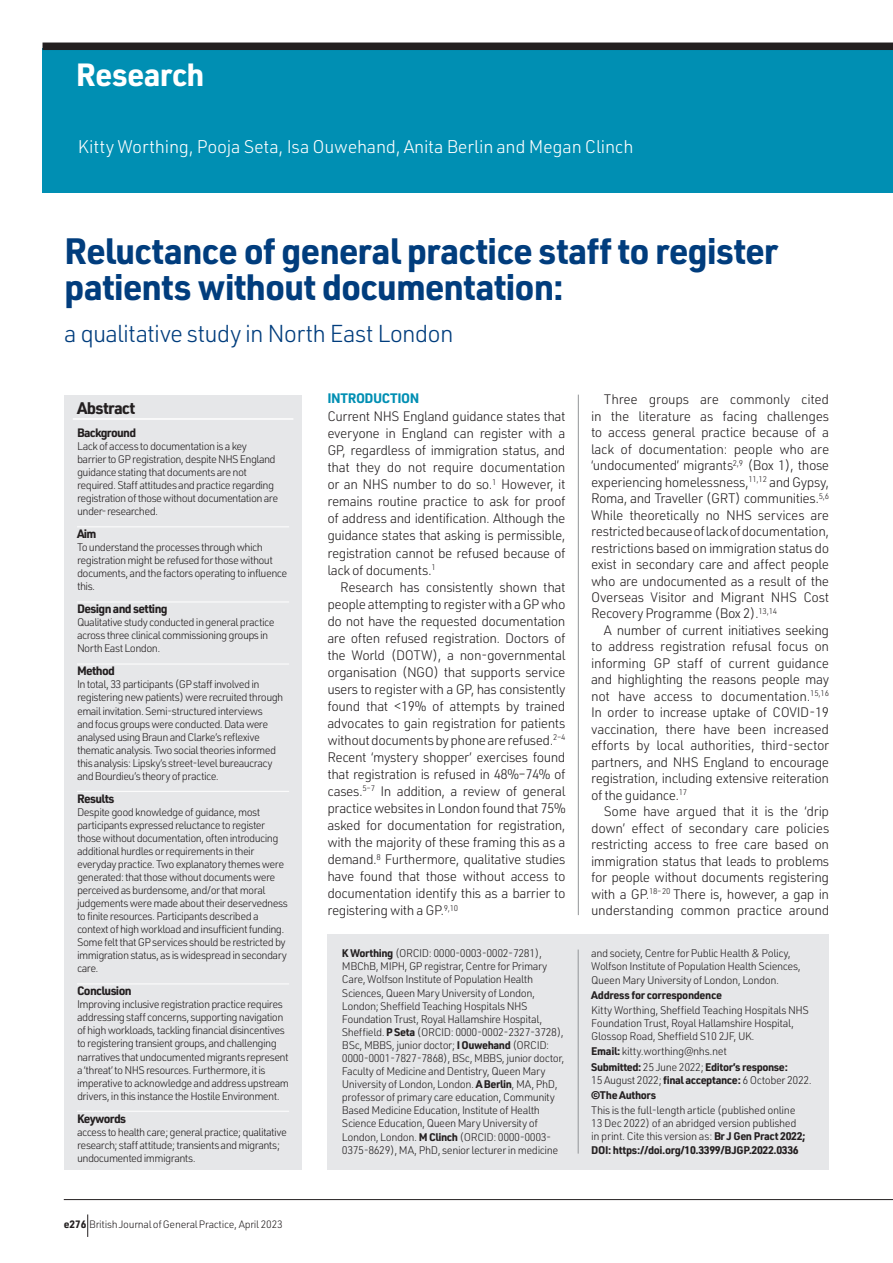
<style>
.page{position:relative;width:893px;height:1263px;background:#fff}
.page>*{position:absolute;margin:0;border:0;box-sizing:border-box;transform-origin:0 0}
.t1{font:700 36px/36px "URWDIN";letter-spacing:-.03em;color:#013d7d}
.t2{font:700 31.5px "URWDIN";letter-spacing:-.025em;color:#fff}
.t3{font:300 24px "URWDIN";letter-spacing:-.035em;color:#013d7d}
.t4{font:300 18px "URWDIN";letter-spacing:-.015em;color:#fff}
.t5{font:700 16.5px "URWDIN";letter-spacing:-.04em;color:#231f20}
.t6{font:300 13.5px/16.5px "URWDIN";letter-spacing:-.035em;color:#231f20;text-align:justify}
.t7{font:700 13.5px "URWDIN";letter-spacing:-.035em;color:#008fb3}
.t8{font:700 12px "URWDIN";letter-spacing:-.055em;color:#231f20}
.t9{font:300 10.8px/13px "URWDIN";letter-spacing:-.055em;color:#231f20}
.t10{font:300 10.8px/13px "URWDIN";letter-spacing:-.035em;color:#231f20}
.t11{font:700 10.8px/15.3px "URWDIN";letter-spacing:-.035em;color:#231f20}
.t12{font:300 10.5px "URWDIN";letter-spacing:-.025em;color:#231f20}
.s1{font-weight:700}
.s2{font-weight:300}
</style>
<div class="page">
<div style="left:43px;top:48px;width:850px;height:144px;background:#008fb3"></div>
<div style="left:43px;top:43px;width:850px;height:7px;background:#231f20"></div>
<hr style="left:578px;top:395px;width:1px;height:520px;background:#939598">
<div style="left:64px;top:395px;width:238px;height:774px;background:#e6e7e9"></div>
<hr style="left:73px;top:418px;width:220px;height:2px;background:#fff">
<hr style="left:77px;top:526px;width:212px;height:1px;background:#fff">
<hr style="left:77px;top:602px;width:212px;height:1px;background:#fff">
<hr style="left:77px;top:664px;width:212px;height:1px;background:#fff">
<hr style="left:77px;top:791px;width:212px;height:1px;background:#fff">
<hr style="left:77px;top:983px;width:212px;height:1px;background:#fff">
<hr style="left:77px;top:1111px;width:212px;height:1px;background:#fff">
<div style="left:327px;top:934px;width:502px;height:235px;background:#e6e7e9"></div>
<hr style="left:578px;top:949px;width:1px;height:204px;background:#939598">
<hr style="left:64px;top:1199px;width:829px;height:1px;background:#231f20">
<svg style="left:87px;top:1214px;width:1px;height:23px"></svg>
<h2 class="t2" style="left:76px;top:53px;width:130px">Research</h2>
<h3 class="t4" style="left:78px;top:135px;width:557px">Kitty Worthing, Pooja Seta, Isa Ouwehand, Anita Berlin and Megan Clinch</h3>
<h1 class="t1" style="left:64px;top:231px;width:715px">Reluctance of general practice staff to register patients without documentation:</h1>
<h3 class="t3" style="left:64px;top:318px;width:391px">a qualitative study in North East London</h3>
<h3 class="t5" style="left:77px;top:397px;width:60px">Abstract</h3>
<p class="t8" style="left:77px;top:424px;width:61px">Background</p>
<p class="t9" style="left:77px;top:439px;width:203px">Lack of access to documentation is a key barrier to GP registration, despite NHS England guidance stating that documents are not required. Staff attitudes and practice regarding registration of those without documentation are under- researched.</p>
<p class="t8" style="left:77px;top:526px;width:21px">Aim</p>
<p class="t9" style="left:77px;top:541px;width:212px">To understand the processes through which registration might be refused for those without documents, and the factors operating to influence this.</p>
<p class="t8" style="left:77px;top:601px;width:92px">Design and setting</p>
<p class="t9" style="left:77px;top:616px;width:199px">Qualitative study conducted in general practice across three clinical commissioning groups in<br>North East London.</p>
<p class="t8" style="left:77px;top:663px;width:39px">Method</p>
<p class="t9" style="left:77px;top:678px;width:208px">In total, 33 participants (GP staff involved in registering new patients) were recruited through email invitation. Semi-structured interviews<br>and focus groups were conducted. Data were analysed using Braun and Clarke’s reflexive thematic analysis. Two social theories informed this analysis: Lipsky’s street-level bureaucracy and Bourdieu’s theory of practice.</p>
<p class="t8" style="left:77px;top:790px;width:39px">Results</p>
<p class="t9" style="left:77px;top:805px;width:212px">Despite good knowledge of guidance, most participants expressed reluctance to register those without documentation, often introducing additional hurdles or requirements in their everyday practice. Two explanatory themes were generated: that those without documents were perceived as burdensome, and/or that moral judgements were made about their deservedness to finite resources. Participants described a context of high workload and insufficient funding.<br>Some felt that GP services should be restricted by immigration status, as is widespread in secondary care.</p>
<p class="t8" style="left:77px;top:983px;width:56px">Conclusion</p>
<p class="t9" style="left:77px;top:998px;width:214px">Improving inclusive registration practice requires addressing staff concerns, supporting navigation of high workloads, tackling financial disincentives to registering transient groups, and challenging narratives that undocumented migrants represent a ‘threat’ to NHS resources. Furthermore, it is imperative to acknowledge and address upstream drivers, in this instance the Hostile Environment.</p>
<p class="t8" style="left:77px;top:1110px;width:51px">Keywords</p>
<p class="t9" style="left:77px;top:1125px;width:211px">access to health care; general practice; qualitative research; staff attitude; transients and migrants; undocumented immigrants.</p>
<p class="t12" style="left:64px;top:1218px;width:220px"><span class="s1">e276</span> BritishJournalofGeneralPractice, April 2023</p>
<p class="t7" style="left:327px;top:389px;width:93px">INTRODUCTION</p>
<p class="t6" style="left:327px;top:408px;width:240px;line-height:17px">Current NHS England guidance states that everyone in England can register with a GP, regardless of immigration status, and that they do not require documentation or an NHS number to do so.<sup>1</sup> However, it remains routine practice to ask for proof of address and identification. Although the guidance states that asking is permissible, registration cannot be refused because of lack of documents.<sup>1</sup></p>
<p class="t6" style="left:327px;top:578px;width:240px;line-height:17.1px;text-indent:13px">Research has consistently shown that people attempting to register with a GP who do not have the requested documentation are often refused registration. Doctors of the World (DOTW), a non-governmental organisation (NGO) that supports service users to register with a GP, has consistently found that &lt;19% of attempts by trained advocates to gain registration for patients without documents by phone are refused.<sup>2–4<br></sup>Recent ‘mystery shopper’ exercises found that registration is refused in 48%–74% of cases.<sup>5–7</sup> In addition, a review of general practice websites in London found that 75% asked for documentation for registration, with the majority of these framing this as a demand.<sup>8</sup> Furthermore, qualitative studies have found that those without access to documentation identify this as a barrier to registering with a GP.<sup>9,10</sup></p>
<p class="t6" style="left:591px;top:391px;width:240px;text-indent:13px">Three groups are commonly cited in the literature as facing challenges to access general practice because of a lack of documentation: people who are ‘undocumented’ migrants<sup>2,9</sup> (Box 1), those experiencing homelessness,<sup>11,12</sup> and Gypsy, Roma, and Traveller (GRT) communities.<sup>5,6<br></sup>While theoretically no NHS services are restricted because of lack of documentation, restrictions based on immigration status do exist in secondary care and affect people who are undocumented as a result of the Overseas Visitor and Migrant NHS Cost Recovery Programme (Box 2).<sup>13,14</sup></p>
<p class="t6" style="left:591px;top:621px;width:240px;text-indent:13px">A number of current initiatives seeking to address registration refusal focus on informing GP staff of current guidance and highlighting the reasons people may not have access to documentation.<sup>15,16<br></sup>In order to increase uptake of COVID-19 vaccination, there have been increased efforts by local authorities, third-sector partners, and NHS England to encourage registration, including extensive reiteration of the guidance.<sup>17</sup></p>
<p class="t6" style="left:591px;top:803px;width:240px;text-indent:13px">Some have argued that it is the ‘drip down’ effect of secondary care policies restricting access to free care based on immigration status that leads to problems for people without documents registering with a GP.<sup>18–</sup> <sup>20</sup> There is, however, a gap in understanding common practice around</p>
<p class="t9" style="left:342px;top:947px;width:224px"><span class="s1">K Worthing</span> (ORCID: 0000-0003-0002-7281), MBChB, MIPH, GP registrar, Centre for Primary Care, Wolfson Institute of Population Health Sciences, Queen Mary University of London, London; Sheffield Teaching Hospitals NHS Foundation Trust, Royal Hallamshire Hospital, Sheffield. <span class="s1">P Seta</span> (ORCID: 0000-0002-2327-3728), BSc, MBBS, junior doctor; <span class="s1">I Ouwehand</span> (ORCID:<br>0000-0001-7827-7868), BSc, MBBS, junior doctor, Faculty of Medicine and Dentistry, Queen Mary University of London, London. <span class="s1">A Berlin</span>, MA, PhD, professor of primary care education, Community Based Medicine Education, Institute of Health Science Education, Queen Mary University of London, London. <span class="s1">M Clinch</span> (ORCID: 0000-0003- 0375-8629), MA, PhD, senior lecturer in medicine</p>
<p class="t9" style="left:591px;top:947px;width:211px">and society, Centre for Public Health &amp; Policy,<br>Wolfson Institute of Population Health Sciences,<br>Queen Mary University of London, London.</p>
<p class="t11" style="left:591px;top:987px;width:132px">Address for correspondence</p>
<p class="t10" style="left:591px;top:1003px;width:219px">Kitty Worthing, Sheffield Teaching Hospitals NHS<br>Foundation Trust, Royal Hallamshire Hospital,<br>Glossop Road, Sheffield S10 2JF, UK.</p>
<p class="t11" style="left:591px;top:1043px;width:198px">Email: <span class="s2">kitty.worthing@nhs.net<br></span>Submitted: <span class="s2">25 June 2022;</span> Editor’s response:</p>
<p class="t11" style="left:591px;top:1072px;width:222px"><span class="s2">15 August 2022;</span> final acceptance: <span class="s2">6 October 2022. </span>©The Authors</p>
<p class="t10" style="left:591px;top:1103px;width:216px">This is the full-length article (published online 13 Dec 2022) of an abridged version published in print. Cite this version as: <span class="s1">Br J Gen Pract 2022; DOI: https://doi.org/10.3399/BJGP.2022.0336</span></p>
</div>
